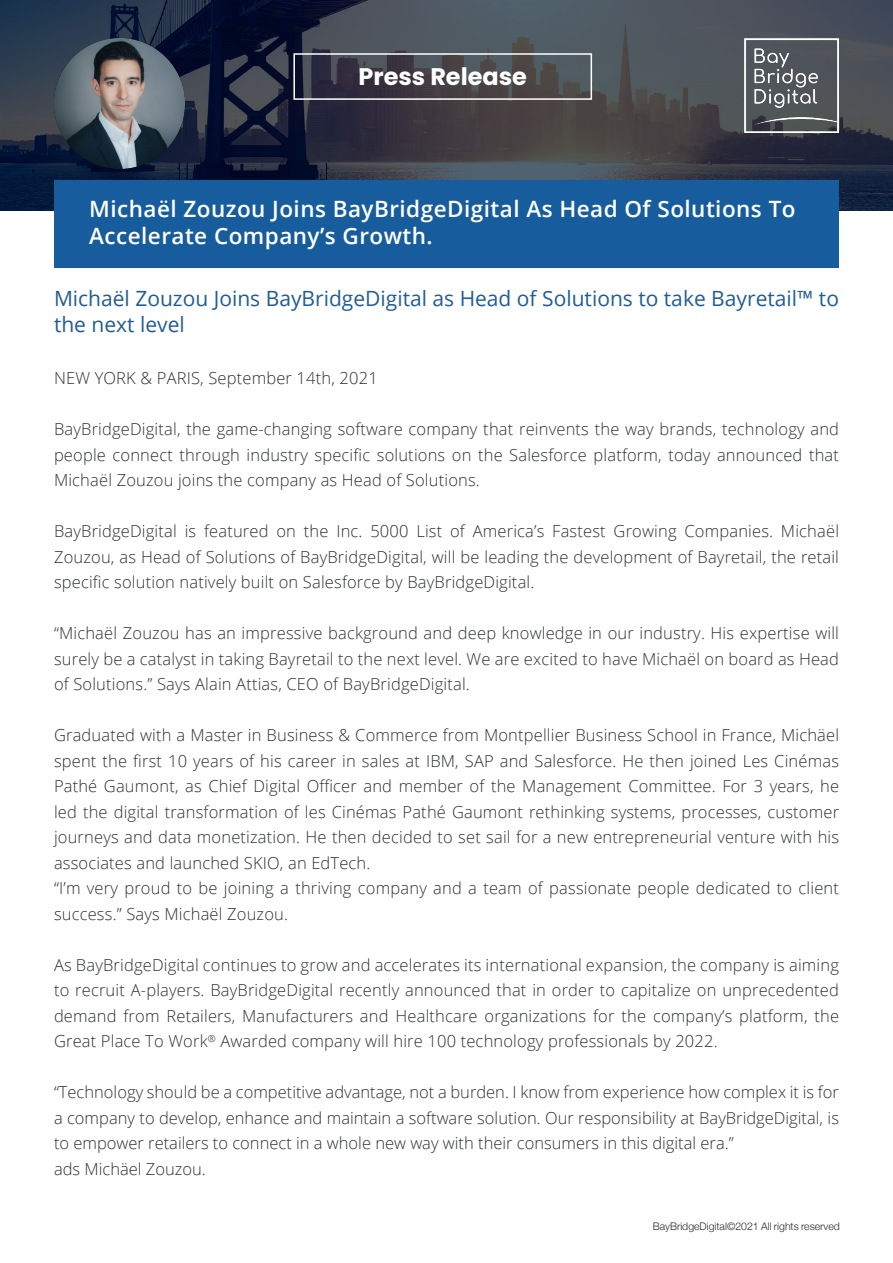
<style>
.page{position:relative;width:893px;height:1263px;background:#fff}
.page>*{position:absolute;margin:0;border:0;box-sizing:border-box;transform-origin:0 0}
.t1{font:700 24px "Poppins";color:#fff}
.t2{font:600 22.5px/27px "Open Sans";letter-spacing:.02em;color:#fff}
.t3{font:21px/25.5px "Open Sans";color:#215c96}
.t4{font:300 16.5px/25.5px "Open Sans";letter-spacing:.01em;color:#2c3032;text-align:justify}
.t5{font:300 10.5px "Helvetica Neue";color:#262b2d}
</style>
<div class="page">
<img style="left:0;top:0;width:893px;height:211px">
<div style="left:54px;top:180px;width:785px;height:88px;background:#175d9e"></div>
<div style="left:293px;top:53px;width:299px;height:47px;border:2px solid #fff"></div>
<img style="left:744px;top:38px;width:95px;height:95px">
<img style="left:55px;top:38px;width:130px;height:130px">
<p class="t1" style="left:358px;top:63px;width:170px">Press Release</p>
<p class="t2" style="left:89px;top:195px;width:708px">Michaël Zouzou Joins BayBridgeDigital As Head Of Solutions To<br>Accelerate Company’s Growth.</p>
<p class="t3" style="left:54px;top:285px;width:786px">Michaël Zouzou Joins BayBridgeDigital as Head of Solutions to take Bayretail™ to the next level</p>
<p class="t4" style="left:54px;top:365px;width:325px">NEW YORK &amp; PARIS, September 14th, 2021</p>
<p class="t4" style="left:54px;top:416px;width:787px">BayBridgeDigital, the game-changing software company that reinvents the way brands, technology and people connect through industry specific solutions on the Salesforce platform, today announced that Michaël Zouzou joins the company as Head of Solutions.</p>
<p class="t4" style="left:54px;top:518px;width:786px">BayBridgeDigital is featured on the Inc. 5000 List of America’s Fastest Growing Companies. Michaël Zouzou, as Head of Solutions of BayBridgeDigital, will be leading the development of Bayretail, the retail specific solution natively built on Salesforce by BayBridgeDigital.</p>
<p class="t4" style="left:54px;top:620px;width:786px">“Michaël Zouzou has an impressive background and deep knowledge in our industry. His expertise will surely be a catalyst in taking Bayretail to the next level. We are excited to have Michaël on board as Head of Solutions.” Says Alain Attias, CEO of BayBridgeDigital.</p>
<p class="t4" style="left:54px;top:722px;width:787px">Graduated with a Master in Business &amp; Commerce from Montpellier Business School in France, Michäel spent the first 10 years of his career in sales at IBM, SAP and Salesforce. He then joined Les Cinémas Pathé Gaumont, as Chief Digital Officer and member of the Management Committee. For 3 years, he led the digital transformation of les Cinémas Pathé Gaumont rethinking systems, processes, customer journeys and data monetization. He then decided to set sail for a new entrepreneurial venture with his associates and launched SKIO, an EdTech.</p>
<p class="t4" style="left:54px;top:875px;width:787px">“I’m very proud to be joining a thriving company and a team of passionate people dedicated to client success.” Says Michaël Zouzou.</p>
<p class="t4" style="left:54px;top:952px;width:787px">As BayBridgeDigital continues to grow and accelerates its international expansion, the company is aiming to recruit A-players. BayBridgeDigital recently announced that in order to capitalize on unprecedented demand from Retailers, Manufacturers and Healthcare organizations for the company’s platform, the Great Place To Work<sup>®</sup> Awarded company will hire 100 technology professionals by 2022.</p>
<p class="t4" style="left:54px;top:1079px;width:786px">“Technology should be a competitive advantage, not a burden. I know from experience how complex it is for a company to develop, enhance and maintain a software solution. Our responsibility at BayBridgeDigital, is to empower retailers to connect in a whole new way with their consumers in this digital era.”</p>
<p class="t4" style="left:54px;top:1156px;width:153px">ads Michäel Zouzou.</p>
<p class="t5" style="left:653px;top:1217px;width:189px">BayBridgeDigital©2021 All rights reserved</p>
</div>
